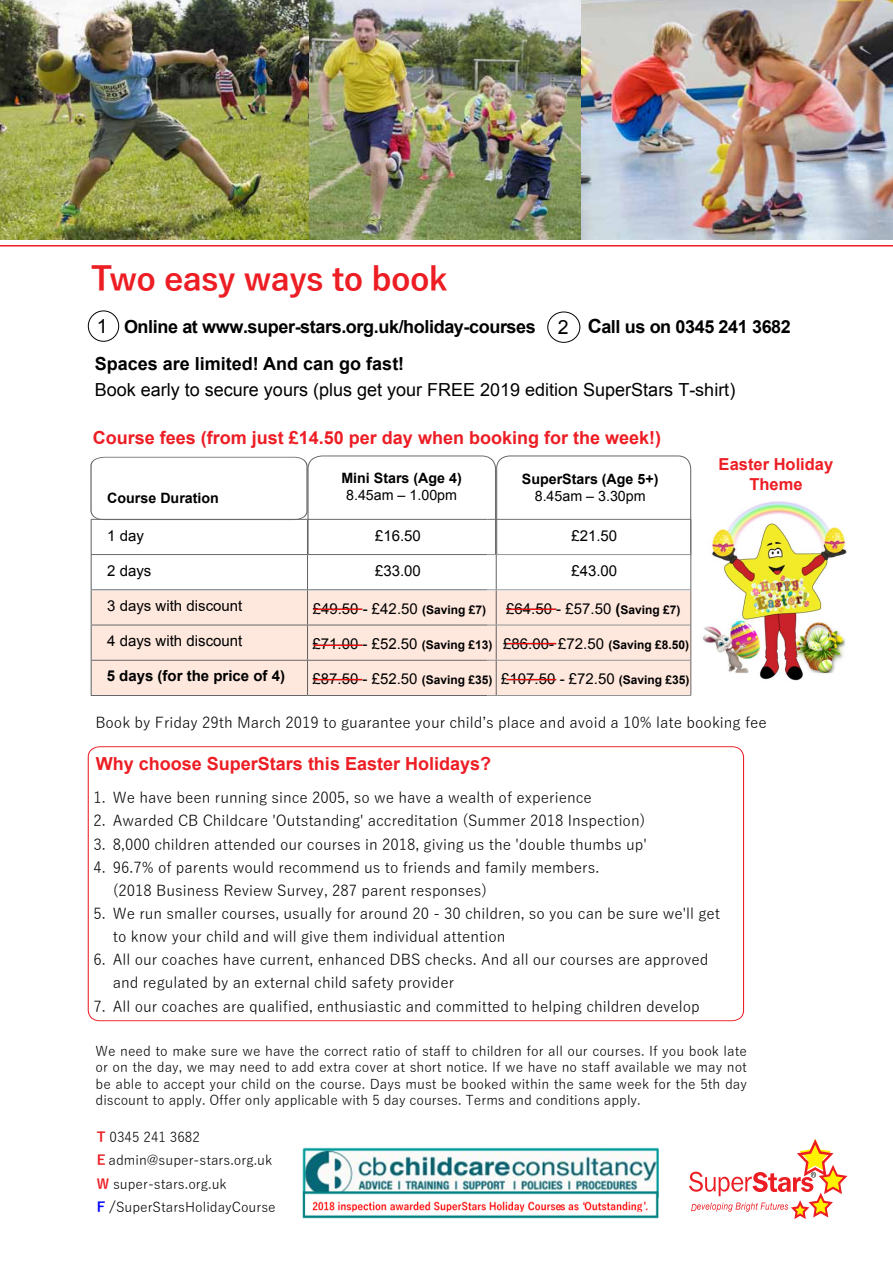
<style>
.page{position:relative;width:893px;height:1263px;background:#fff}
.page>*{position:absolute;margin:0;border:0;box-sizing:border-box;transform-origin:0 0}
.t1{font:700 33px "Yu Gothic";letter-spacing:-.02em;color:#ed1d24}
.t2{font:19.5px "Arial";color:#000}
.t3{font:700 18px "Arial";color:#ed1d24}
.t4{font:18px "Arial";color:#000}
.t5{font:700 18px "Arial";letter-spacing:-.02em;color:#000}
.t6{font:700 18px "Arial";color:#000}
.t7{font:700 16.5px/19.8px "Arial";color:#ed1d24;text-align:center}
.t8{font:15px/22.8px "Yu Gothic";color:#000}
.t9{font:15px "Arial";color:#000}
.t10{font:700 15px "Arial";color:#000}
.t11{font:15px "Arial";color:#000}
.t12{font:700 14.25px/17.1px "Arial";color:#000;text-align:center}
.t13{font:13.5px/23.4px "Yu Gothic";color:#000}
.t14{font:700 12px "Arial";color:#000}
.s1{font-size:19.5px}
.s2{font-style:inherit}
.s3{font-weight:400}
.s4{font-weight:700;font-size:12px}
.s5{font-weight:700}
.s6{font-weight:400;font-size:15px}
.s7{font-weight:700;color:#ed1d24}
.s8{font-weight:700;color:#00f}
</style>
<div class="page">
<svg style="left:90px;top:457px;width:218px;height:63px"></svg>
<div style="left:308px;top:455px;width:188px;height:111px;border:1px solid #636466;border-radius:13px"></div>
<div style="left:496px;top:455px;width:195px;height:111px;border:1px solid #636466;border-radius:13px"></div>
<div style="left:92px;top:591px;width:598px;height:104px;background:#fee7dc"></div>
<svg style="left:306px;top:555px;width:384px;height:34px"></svg>
<hr style="left:487px;top:519px;width:204px;height:1px;background:#6d6e71">
<hr style="left:690px;top:520px;width:1px;height:35px;background:#6d6e71">
<hr style="left:690px;top:555px;width:1px;height:35px;background:#6d6e71">
<hr style="left:690px;top:590px;width:1px;height:35px;background:#6d6e71">
<hr style="left:690px;top:625px;width:1px;height:35px;background:#6d6e71">
<hr style="left:690px;top:660px;width:1px;height:35px;background:#6d6e71">
<hr style="left:91px;top:554px;width:216px;height:1px;background:#636466">
<hr style="left:307px;top:554px;width:180px;height:1px;background:#636466">
<hr style="left:91px;top:589px;width:216px;height:1px;background:#636466">
<hr style="left:307px;top:589px;width:180px;height:1px;background:#636466">
<hr style="left:91px;top:624px;width:216px;height:1px;background:#636466">
<hr style="left:307px;top:624px;width:180px;height:1px;background:#636466">
<hr style="left:91px;top:660px;width:216px;height:1px;background:#636466">
<hr style="left:307px;top:660px;width:180px;height:1px;background:#636466">
<hr style="left:91px;top:695px;width:216px;height:1px;background:#636466">
<hr style="left:307px;top:695px;width:180px;height:1px;background:#636466">
<hr style="left:487px;top:554px;width:203px;height:1px;background:#8e9193">
<hr style="left:487px;top:589px;width:203px;height:1px;background:#8e9193">
<hr style="left:487px;top:624px;width:203px;height:1px;background:#8e9193">
<hr style="left:487px;top:660px;width:203px;height:1px;background:#8e9193">
<hr style="left:487px;top:695px;width:204px;height:1px;background:#8e9193">
<hr style="left:91px;top:520px;width:1px;height:34px;background:#636466">
<hr style="left:91px;top:555px;width:1px;height:34px;background:#636466">
<hr style="left:91px;top:590px;width:1px;height:35px;background:#636466">
<hr style="left:91px;top:625px;width:1px;height:35px;background:#636466">
<hr style="left:91px;top:661px;width:1px;height:34px;background:#636466">
<hr style="left:91px;top:519px;width:216px;height:1px;background:#636466">
<hr style="left:307px;top:519px;width:180px;height:1px;background:#636466">
<hr style="left:307px;top:520px;width:1px;height:34px;background:#636466">
<hr style="left:307px;top:555px;width:1px;height:34px;background:#636466">
<hr style="left:496px;top:555px;width:1px;height:34px;background:#636466">
<hr style="left:307px;top:590px;width:1px;height:35px;background:#636466">
<hr style="left:496px;top:590px;width:1px;height:35px;background:#636466">
<hr style="left:307px;top:625px;width:1px;height:35px;background:#636466">
<hr style="left:496px;top:625px;width:1px;height:35px;background:#636466">
<hr style="left:307px;top:661px;width:1px;height:34px;background:#636466">
<hr style="left:496px;top:661px;width:1px;height:34px;background:#636466">
<div style="left:88px;top:311px;width:31px;height:31px;border:1px solid #000;border-radius:50%"></div>
<div style="left:547px;top:312px;width:33px;height:31px;border:1px solid #000;border-radius:50%"></div>
<svg style="left:689px;top:1139px;width:158px;height:80px"></svg>
<div style="left:88px;top:746px;width:656px;height:275px;border:1px solid #ed1d24;border-radius:11px"></div>
<img style="left:703px;top:501px;width:143px;height:180px">
<img style="left:308px;top:0;width:274px;height:239px">
<img style="left:582px;top:0;width:311px;height:239px">
<img style="left:0;top:0;width:308px;height:240px">
<hr style="left:0;top:245px;width:893px;height:1px;background:#ed1d24">
<img style="left:303px;top:1148px;width:356px;height:70px">
<img style="left:507px;top:671px;width:49px;height:18px">
<img style="left:313px;top:671px;width:50px;height:18px">
<img style="left:507px;top:635px;width:49px;height:18px">
<img style="left:507px;top:601px;width:49px;height:17px">
<img style="left:313px;top:601px;width:50px;height:17px">
<img style="left:313px;top:637px;width:50px;height:17px">
<h1 class="t1" style="left:91px;top:261px;width:358px">Two easy ways to book</h1>
<p class="t5" style="left:124px;top:315px;width:413px">Online at www.super-stars.org.uk/holiday-courses</p>
<p class="t5" style="left:588px;top:315px;width:205px"><span class="s1">C</span>all us on 0345 241 3682</p>
<h2 class="t2" style="left:97px;top:313px;width:12px">1</h2>
<h2 class="t2" style="left:558px;top:314px;width:12px">2</h2>
<p class="t6" style="left:95px;top:352px;width:311px">Spaces are limited! And can go fast!</p>
<p class="t4" style="left:95px;top:378px;width:642px">Book early to secure yours (plus get your FREE 2019 edition SuperStars T-shirt)</p>
<p class="t3" style="left:93px;top:426px;width:570px">Course fees (<span class="s2">f</span>rom just £14.50 per day when booking for the week!)</p>
<p class="t7" style="left:719px;top:454px;width:116px">Easter <span class="s2">Holiday<br></span>Theme</p>
<p class="t12" style="left:341px;top:470px;width:122px">Mini Stars (Age 4)<br><span class="s3">8.45</span><span class="s3">am – 1</span><span class="s3">.00</span><span class="s3">pm</span></p>
<p class="t12" style="left:522px;top:470px;width:138px">SuperStars (Age 5+)<br><span class="s3">8.45</span><span class="s3">am – 3.30pm</span></p>
<p class="t12" style="left:107px;top:490px;width:113px">Course Duration</p>
<p class="t9" style="left:107px;top:525px;width:38px">1 day</p>
<p class="t9" style="left:375px;top:525px;width:47px">£16<span class="s2">.50</span></p>
<p class="t9" style="left:571px;top:525px;width:47px">£21<span class="s2">.50</span></p>
<p class="t9" style="left:107px;top:561px;width:46px">2 days</p>
<p class="t11" style="left:375px;top:560px;width:47px"><span class="s2">£3</span>3.00</p>
<p class="t11" style="left:571px;top:560px;width:47px"><span class="s2">£4</span>3.00</p>
<p class="t9" style="left:107px;top:595px;width:137px">3 days with discount</p>
<p class="t9" style="left:313px;top:598px;width:175px">£49.50 - £42.50 <span class="s4">(Saving £7)</span></p>
<p class="t9" style="left:506px;top:598px;width:176px">£64.50 - £57.50 <span class="s5">(</span><span class="s4">Saving £7)</span></p>
<p class="t9" style="left:107px;top:631px;width:137px">4 days with discount</p>
<p class="t14" style="left:312px;top:636px;width:378px"><span class="s6">£71.00 - £52</span><span class="s6">.50</span> (Saving £13) <span class="s6">£86.00- £72.50</span> (Saving £8.50)</p>
<p class="t10" style="left:107px;top:666px;width:180px">5 days (for the price of 4)</p>
<p class="t9" style="left:312px;top:668px;width:379px">£87.50 - £52<span class="s2">.50</span> <span class="s4">(Saving £35)</span> £107.50 - £72.50 <span class="s4">(Saving £35)</span></p>
<p class="t8" style="left:95px;top:709px;width:673px">Book by Friday 29th March 2019 to guarantee your childʼs place and avoid a 10% late booking fee</p>
<p class="t3" style="left:96px;top:752px;width:397px"><span class="s2">Why</span> choose SuperStars this <span class="s2">Easter Holidays?</span></p>
<p class="t8" style="left:93px;top:784px;width:500px"><span class="s2">1.</span> We have been running since 2005, so we have a wealth of experience</p>
<p class="t8" style="left:93px;top:807px;width:554px"><span class="s2">2.</span> Awarded CB Childcare 'Outstanding' accreditation (Summer 2018 Inspection)</p>
<p class="t8" style="left:93px;top:831px;width:555px"><span class="s2">3.</span> 8,000 children attended our courses in 2018, giving us the 'double thumbs up'</p>
<p class="t8" style="left:113px;top:854px;width:488px;text-indent:-19px"><span class="s2">4.</span> 96.7% of parents would recommend us to friends and family members. (2018 Business Review Survey, 287 parent responses)</p>
<p class="t8" style="left:113px;top:900px;width:609px;text-indent:-19px"><span class="s2">5.</span> We run smaller courses, usually for around 20 - 30 children, so you can be sure we'll get to know your child and will give them individual attention</p>
<p class="t8" style="left:113px;top:946px;width:597px;text-indent:-19px"><span class="s2">6.</span> All our coaches have current, enhanced DBS checks. And all our courses are approved and regulated by an external child safety provider</p>
<p class="t8" style="left:93px;top:993px;width:608px"><span class="s2">7.</span> All our coaches are qualified, enthusiastic and committed to helping children develop</p>
<p class="t13" style="left:96px;top:1041px;width:653px;line-height:16.2px;text-align:justify">We need to make sure we have the correct ratio of staff to children for all our courses. If you book late or on the day, we may need to add extra cover at short notice. If we have no staff available we may not be able to accept your child on the course. Days must be booked within the same week for the 5th day discount to apply. Offer only applicable with 5 day courses. Terms and conditions apply.</p>
<p class="t13" style="left:97px;top:1123px;width:180px"><span class="s7">T</span> 0345 241 3682<br><span class="s7">E</span> admin@super-stars.org.uk<br><span class="s7">W</span> super-stars.org.uk<br><span class="s8">F</span> <span class="s5">/</span>SuperStarsHolidayCourse</p>
</div>
